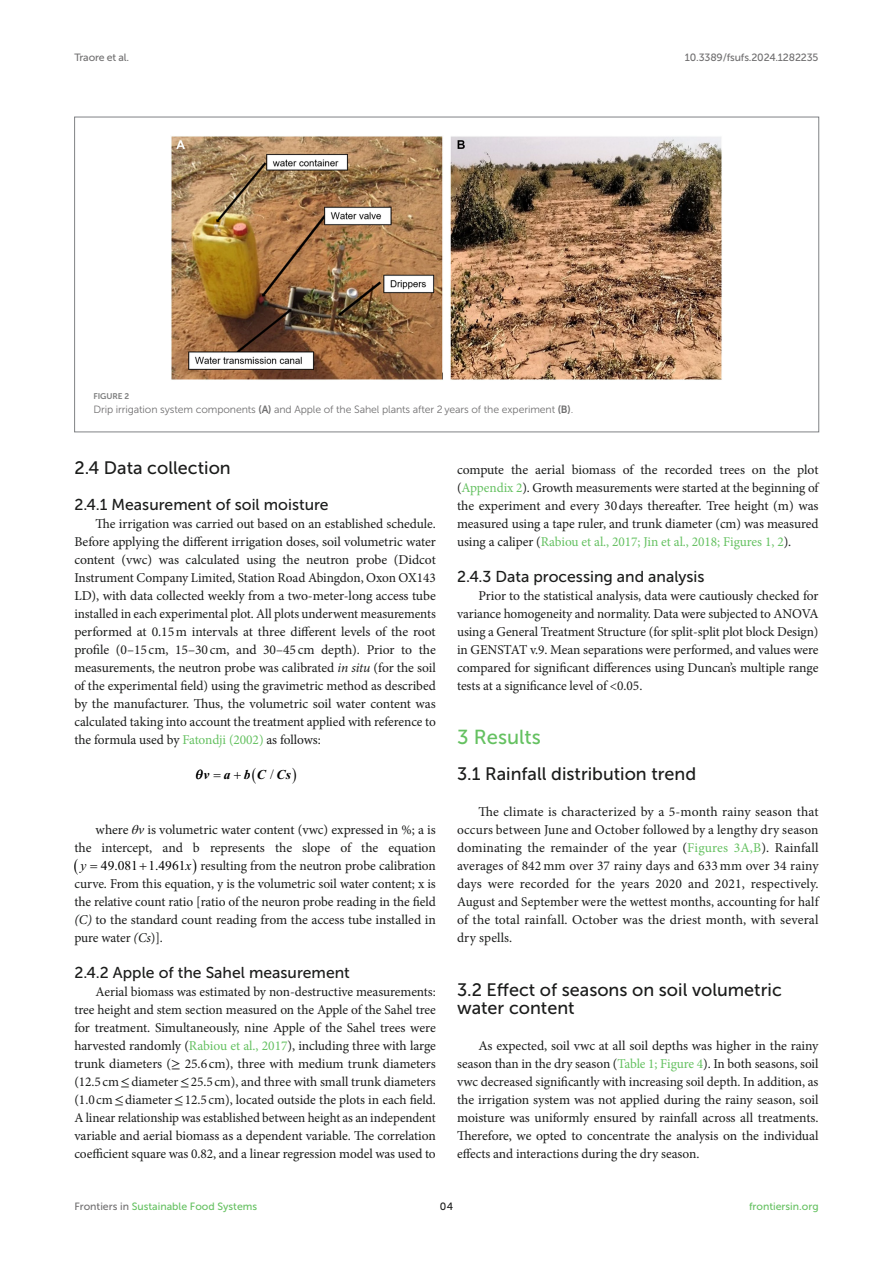
<style>
.page{position:relative;width:893px;height:1263px;background:#fff}
.page>*{position:absolute;margin:0;border:0;box-sizing:border-box;transform-origin:0 0}
.HEAD_1{font:20.25px "Museo Sans 500";color:#65c161}
.HEAD_2{font:18px/18px "Museo Sans 500";color:#1b1c1b}
.HEAD_2_after_HEAD_1{font:18px "Museo Sans 500";color:#1b1c1b}
.HEAD_3{font:15.75px "Museo Sans 500";color:#1b1c1b}
.HEAD_3_after_HEAD_2{font:15.75px "Museo Sans 500";color:#1b1c1b}
.TEXT_FLUSH{font:13.5px/18px "Minion Pro";letter-spacing:-.005em;color:#1b1c1b;text-align:justify}
.spi-math-img{font:13.5px "Times New Roman";color:#000}
.spi-math-img-2{font:italic 700 13.5px "Times New Roman";color:#000}
.spi-math-img-3{font:italic 13.5px "Times New Roman";color:#000}
.FIG_LEG{font:10.5px "Museo Sans 300";letter-spacing:-.01em;color:#706f70}
.t1{font:10.5px "Museo Sans 500";color:#65c161}
.t2{font:10.5px "Museo Sans 500";letter-spacing:-.015em;color:#706f70}
.t3{font:10.5px "Museo Sans 500";color:#1b1c1b}
.FIG_HD{font:8.25px "Museo Sans 700";letter-spacing:-.01em;color:#7e7f7f}
.s1{font-family:"Museo Sans 700"}
.s2{font-style:italic}
.s3{color:#65c161}
.s4{font-weight:400;font-style:normal}
.s5{font-family:"STIX General";font-style:italic}
.s6{font-family:"STIX General"}
.s7{color:#706f70}
</style>
<div class="page">
<img style="left:171px;top:136px;width:551px;height:244px">
<p class="t2" style="left:74px;top:51px;width:56px">Traore et al.</p>
<p class="t2" style="left:685px;top:51px;width:135px">10.3389/fsufs.2024.1282235</p>
<p class="FIG_HD" style="left:94px;top:392px;width:37px">FIGURE 2</p>
<p class="FIG_LEG" style="left:94px;top:404px;width:481px">Drip irrigation system components <span class="s1">(A)</span> and Apple of the Sahel plants after 2 years of the experiment <span class="s1">(B)</span>.</p>
<p class="HEAD_2" style="left:74px;top:459px;width:158px">2.4 Data collection</p>
<p class="HEAD_3_after_HEAD_2" style="left:74px;top:496px;width:256px">2.4.1 Measurement of soil moisture</p>
<p class="TEXT_FLUSH" style="left:74px;top:515px;width:363px;text-indent:21px">The irrigation was carried out based on an established schedule.<br>Before applying the different irrigation doses, soil volumetric water content (vwc) was calculated using the neutron probe (Didcot Instrument Company Limited, Station Road Abingdon, Oxon OX143<br>LD), with data collected weekly from a two-meter-long access tube installed in each experimental plot. All plots underwent measurements performed at 0.15m intervals at three different levels of the root profile (0–15cm, 15–30cm, and 30–45cm depth). Prior to the measurements, the neutron probe was calibrated <span class="s2">in situ</span> (for the soil of the experimental field) using the gravimetric method as described by the manufacturer. Thus, the volumetric soil water content was calculated taking into account the treatment applied with reference to the formula used by <span class="s3">Fatondji (2002)</span> as follows:</p>
<p class="spi-math-img-2" style="left:203px;top:765px;width:89px">v a bC<span class="s4">/</span>Cs</p>
<p class="TEXT_FLUSH" style="left:74px;top:821px;width:363px;text-align:right">where <span class="s5">θ</span><span class="s2">v</span> is volumetric water content (vwc) expressed in %; a is<br>the intercept, and b represents the slope of the equation</p>
<p class="spi-math-img-3" style="left:81px;top:856px;width:7px">y</p>
<p class="spi-math-img" style="left:101px;top:857px;width:92px">49.081 1 4961<span class="s2">x</span></p>
<p class="TEXT_FLUSH" style="left:74px;top:857px;width:363px;text-indent:126px">resulting from the neutron probe calibration curve. From this equation, y is the volumetric soil water content; x is the relative count ratio [ratio of the neuron probe reading in the field <span class="s2">(C)</span> to the standard count reading from the access tube installed in pure water <span class="s2">(Cs</span>)].</p>
<p class="HEAD_3" style="left:74px;top:964px;width:277px">2.4.2 Apple of the Sahel measurement</p>
<p class="TEXT_FLUSH" style="left:74px;top:983px;width:363px;text-indent:21px">Aerial biomass was estimated by non-destructive measurements: tree height and stem section measured on the Apple of the Sahel tree for treatment. Simultaneously, nine Apple of the Sahel trees were harvested randomly (<span class="s3">Rabiou et al., 2017</span>), including three with large trunk diameters (<span class="s6">≥</span> 25.6cm), three with medium trunk diameters (12.5cm<span class="s6">≤</span>diameter<span class="s6">≤</span>25.5cm), and three with small trunk diameters (1.0cm<span class="s6">≤</span>diameter<span class="s6">≤</span>12.5cm), located outside the plots in each field.<br>A linear relationship was established between height as an independent variable and aerial biomass as a dependent variable. The correlation coefficient square was 0.82, and a linear regression model was used to</p>
<p class="spi-math-img" style="left:155px;top:857px;width:5px">.</p>
<p class="TEXT_FLUSH" style="left:457px;top:461px;width:363px">compute the aerial biomass of the recorded trees on the plot (<span class="s3">Appendix 2</span>). Growth measurements were started at the beginning of the experiment and every 30days thereafter. Tree height (m) was measured using a tape ruler, and trunk diameter (cm) was measured using a caliper (<span class="s3">Rabiou et al., 2017; Jin et al., 2018; Figures 1, 2</span>).</p>
<p class="HEAD_3" style="left:457px;top:568px;width:249px">2.4.3 Data processing and analysis</p>
<p class="TEXT_FLUSH" style="left:457px;top:587px;width:363px;text-indent:21px">Prior to the statistical analysis, data were cautiously checked for variance homogeneity and normality. Data were subjected to ANOVA using a General Treatment Structure (for split-split plot block Design) in GENSTAT v.9. Mean separations were performed, and values were compared for significant differences using Duncan’s multiple range tests at a significance level of &lt;0.05.</p>
<p class="HEAD_1" style="left:457px;top:726px;width:85px">3 Results</p>
<p class="HEAD_2_after_HEAD_1" style="left:457px;top:764px;width:241px">3.1 Rainfall distribution trend</p>
<p class="TEXT_FLUSH" style="left:457px;top:803px;width:363px;text-indent:21px">The climate is characterized by a 5-month rainy season that occurs between June and October followed by a lengthy dry season dominating the remainder of the year (<span class="s3">Figures 3A,B</span>). Rainfall averages of 842 mm over 37 rainy days and 633 mm over 34 rainy days were recorded for the years 2020 and 2021, respectively.<br>August and September were the wettest months, accounting for half of the total rainfall. October was the driest month, with several dry spells.</p>
<p class="HEAD_2" style="left:457px;top:981px;width:326px">3.2 Effect of seasons on soil volumetric water content</p>
<p class="TEXT_FLUSH" style="left:457px;top:1037px;width:363px;text-indent:21px">As expected, soil vwc at all soil depths was higher in the rainy season than in the dry season (<span class="s3">Table 1; Figure 4</span>). In both seasons, soil vwc decreased significantly with increasing soil depth. In addition, as the irrigation system was not applied during the rainy season, soil moisture was uniformly ensured by rainfall across all treatments.<br>Therefore, we opted to concentrate the analysis on the individual effects and interactions during the dry season.</p>
<p class="t1" style="left:74px;top:1200px;width:184px"><span class="s7">Frontiers in</span> Sustainable Food Systems</p>
<p class="t3" style="left:440px;top:1200px;width:15px">04</p>
<p class="t1" style="left:749px;top:1200px;width:71px">frontiersin.org</p>
</div>
